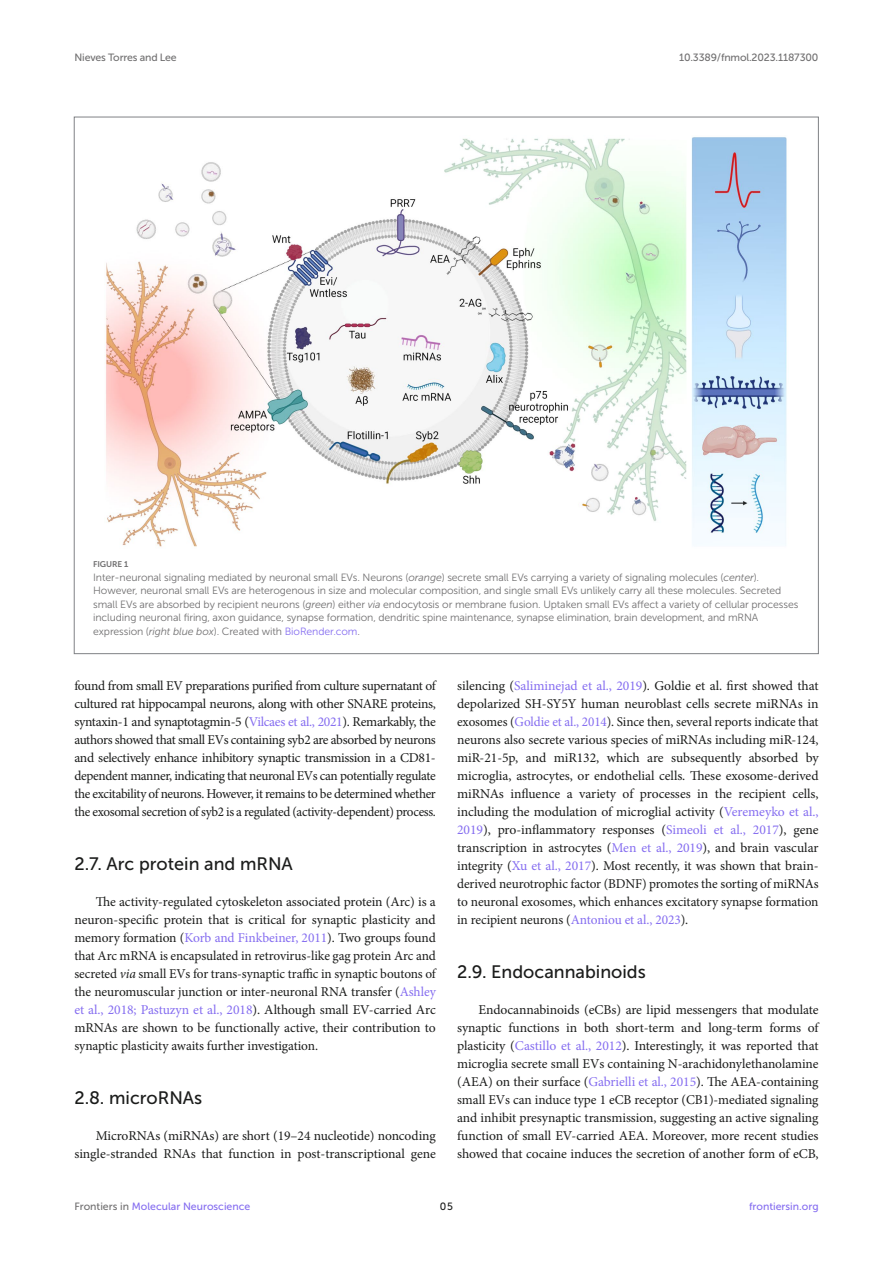
<style>
.page{position:relative;width:893px;height:1263px;background:#fff}
.page>*{position:absolute;margin:0;border:0;box-sizing:border-box;transform-origin:0 0}
.HEAD_2{font:18px "Museo Sans 500";color:#1b1c1b}
.TEXT_FLUSH{font:13.5px/18px "Minion Pro";letter-spacing:-.01em;color:#1b1c1b;text-align:justify}
.FIG_LEG{font:10.5px/13.5px "Museo Sans 300";letter-spacing:-.01em;color:#706f70}
.t1{font:10.5px "Museo Sans 500";color:#856df0}
.t2{font:10.5px "Museo Sans 500";letter-spacing:-.015em;color:#706f70}
.t3{font:10.5px "Museo Sans 500";color:#1b1c1b}
.FIG_HD{font:8.25px "Museo Sans 700";letter-spacing:-.01em;color:#706f70}
.s1{font-style:italic}
.s2{color:#856df0}
.s3{color:#706f70}
</style>
<div class="page">
<img style="left:105px;top:137px;width:682px;height:410px">
<p class="t2" style="left:74px;top:51px;width:104px">Nieves Torres and Lee</p>
<p class="t2" style="left:679px;top:51px;width:141px">10.3389/fnmol.2023.1187300</p>
<p class="FIG_HD" style="left:93px;top:560px;width:37px">FIGURE 1</p>
<p class="FIG_LEG" style="left:93px;top:570px;width:707px">Inter-neuronal signaling mediated by neuronal small EVs. Neurons (<span class="s1">orange</span>) secrete small EVs carrying a variety of signaling molecules (<span class="s1">center</span>).<br>However, neuronal small EVs are heterogenous in size and molecular composition, and single small EVs unlikely carry all these molecules. Secreted small EVs are absorbed by recipient neurons (<span class="s1">green</span>) either <span class="s1">via</span> endocytosis or membrane fusion. Uptaken small EVs affect a variety of cellular processes including neuronal firing, axon guidance, synapse formation, dendritic spine maintenance, synapse elimination, brain development, and mRNA expression (<span class="s1">right blue box</span>). Created with <span class="s2">BioRender.com</span>.</p>
<p class="TEXT_FLUSH" style="left:74px;top:677px;width:363px">found from small EV preparations purified from culture supernatant of cultured rat hippocampal neurons, along with other SNARE proteins, syntaxin-1 and synaptotagmin-5 (<span class="s2">Vilcaes et al., 2021</span>). Remarkably, the authors showed that small EVs containing syb2 are absorbed by neurons and selectively enhance inhibitory synaptic transmission in a CD81- dependent manner, indicating that neuronal EVs can potentially regulate the excitability of neurons. However, it remains to be determined whether the exosomal secretion of syb2 is a regulated (activity-dependent) process.</p>
<p class="HEAD_2" style="left:74px;top:854px;width:220px">2.7. Arc protein and mRNA</p>
<p class="TEXT_FLUSH" style="left:74px;top:893px;width:363px;text-indent:21px">The activity-regulated cytoskeleton associated protein (Arc) is a neuron-specific protein that is critical for synaptic plasticity and memory formation (<span class="s2">Korb and Finkbeiner, 2011</span>). Two groups found that Arc mRNA is encapsulated in retrovirus-like gag protein Arc and secreted <span class="s1">via</span> small EVs for trans-synaptic traffic in synaptic boutons of the neuromuscular junction or inter-neuronal RNA transfer (<span class="s2">Ashley et al., 2018; Pastuzyn et al., 2018</span>). Although small EV-carried Arc mRNAs are shown to be functionally active, their contribution to synaptic plasticity awaits further investigation.</p>
<p class="HEAD_2" style="left:74px;top:1088px;width:129px">2.8. microRNAs</p>
<p class="TEXT_FLUSH" style="left:74px;top:1127px;width:363px;text-align:right">MicroRNAs (miRNAs) are short (19–24 nucleotide) noncoding single-stranded RNAs that function in post-transcriptional gene</p>
<p class="TEXT_FLUSH" style="left:457px;top:677px;width:363px">silencing (<span class="s2">Saliminejad et al., 2019</span>). Goldie et al. first showed that depolarized SH-SY5Y human neuroblast cells secrete miRNAs in exosomes (<span class="s2">Goldie et al., 2014</span>). Since then, several reports indicate that neurons also secrete various species of miRNAs including miR-124, miR-21-5p, and miR132, which are subsequently absorbed by microglia, astrocytes, or endothelial cells. These exosome-derived miRNAs influence a variety of processes in the recipient cells, including the modulation of microglial activity (<span class="s2">Veremeyko et al., 2019</span>), pro-inflammatory responses (<span class="s2">Simeoli et al., 2017</span>), gene transcription in astrocytes (<span class="s2">Men et al., 2019</span>), and brain vascular integrity (<span class="s2">Xu et al., 2017</span>). Most recently, it was shown that brain&shy;derived neurotrophic factor (BDNF) promotes the sorting of miRNAs to neuronal exosomes, which enhances excitatory synapse formation in recipient neurons (<span class="s2">Antoniou et al., 2023</span>).</p>
<p class="HEAD_2" style="left:457px;top:962px;width:190px">2.9. Endocannabinoids</p>
<p class="TEXT_FLUSH" style="left:457px;top:1001px;width:363px;text-indent:21px">Endocannabinoids (eCBs) are lipid messengers that modulate synaptic functions in both short-term and long-term forms of plasticity (<span class="s2">Castillo et al., 2012</span>). Interestingly, it was reported that microglia secrete small EVs containing N-arachidonylethanolamine (AEA) on their surface (<span class="s2">Gabrielli et al., 2015</span>). The AEA-containing small EVs can induce type 1 eCB receptor (CB1)-mediated signaling and inhibit presynaptic transmission, suggesting an active signaling function of small EV-carried AEA. Moreover, more recent studies showed that cocaine induces the secretion of another form of eCB,</p>
<p class="t1" style="left:74px;top:1200px;width:177px"><span class="s3">Frontiers in</span> Molecular Neuroscience</p>
<p class="t3" style="left:440px;top:1200px;width:14px">05</p>
<p class="t1" style="left:749px;top:1200px;width:71px">frontiersin.org</p>
</div>
